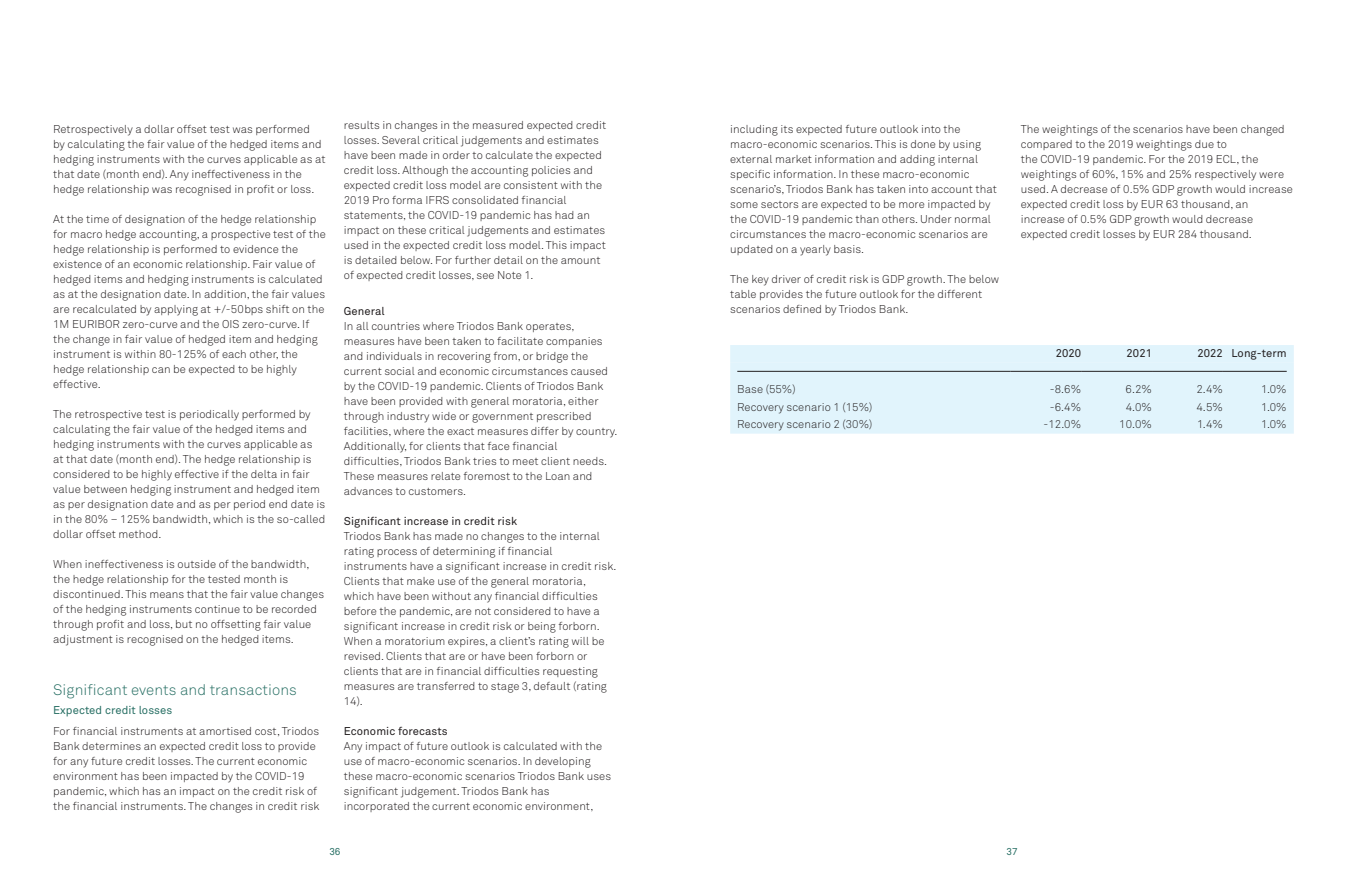
<style>
.page{position:relative;width:1347px;height:886px;background:#fff}
.page>*{position:absolute;margin:0;border:0;box-sizing:border-box;transform-origin:0 0}
.Bodytekst_kopie{font:15px "Akkurat Light Pro";letter-spacing:.005em;color:#297065}
.Bodytekst_kopie-2{font:11.25px/15px "Akkurat Light Pro";letter-spacing:.005em;color:#231f20}
._2-_Bodytekst{font:11.25px "Akkurat Light Pro";letter-spacing:.005em;color:#231f20}
._03b-Subkopje3-v2{font:11.25px "Akkurat Pro";letter-spacing:.005em;color:#231f20}
._2-_Bodytekst-2{font:11.25px "Akkurat Pro";letter-spacing:.005em;color:#231f20}
._03-Subkopje{font:11.25px "Akkurat Pro";letter-spacing:.005em;color:#297065}
.t1{font:10px "Akkurat Pro";color:#297065}
</style>
<div class="page">
<div style="left:730px;top:345px;width:563px;height:89px;background:#e1f4fc"></div>
<hr style="left:737px;top:371px;width:273px;height:1px;background:#231f20">
<hr style="left:1010px;top:371px;width:71px;height:1px;background:#231f20">
<hr style="left:1081px;top:371px;width:71px;height:1px;background:#231f20">
<hr style="left:1152px;top:371px;width:70px;height:1px;background:#231f20">
<hr style="left:1222px;top:371px;width:64px;height:1px;background:#231f20">
<p class="Bodytekst_kopie-2" style="left:53px;top:122px;width:274px">Retrospectively a dollar offset test was performed<br>by calculating the fair value of the hedged items and hedging instruments with the curves applicable as at that date (month end). Any ineffectiveness in the hedge relationship was recognised in profit or loss.</p>
<p class="Bodytekst_kopie-2" style="left:53px;top:212px;width:274px">At the time of designation of the hedge relationship for macro hedge accounting, a prospective test of the hedge relationship is performed to evidence the existence of an economic relationship. Fair value of hedged items and hedging instruments is calculated as at the designation date. In addition, the fair values are recalculated by applying at +/-50bps shift on the 1M EURIBOR zero-curve and the OIS zero-curve. If the change in fair value of hedged item and hedging instrument is within 80-125% of each other, the hedge relationship can be expected to be highly effective.</p>
<p class="Bodytekst_kopie-2" style="left:53px;top:407px;width:274px">The retrospective test is periodically performed by calculating the fair value of the hedged items and hedging instruments with the curves applicable as at that date (month end). The hedge relationship is considered to be highly effective if the delta in fair value between hedging instrument and hedged item as per designation date and as per period end date is in the 80% – 125% bandwidth, which is the so-called dollar offset method.</p>
<p class="Bodytekst_kopie-2" style="left:53px;top:557px;width:272px">When ineffectiveness is outside of the bandwidth, the hedge relationship for the tested month is discontinued. This means that the fair value changes of the hedging instruments continue to be recorded through profit and loss, but no offsetting fair value adjustment is recognised on the hedged items.</p>
<p class="Bodytekst_kopie" style="left:53px;top:681px;width:245px">Significant events and transactions</p>
<p class="_03-Subkopje" style="left:53px;top:703px;width:121px">Expected credit losses</p>
<p class="Bodytekst_kopie-2" style="left:53px;top:724px;width:268px">For financial instruments at amortised cost, Triodos Bank determines an expected credit loss to provide for any future credit losses. The current economic environment has been impacted by the COVID-19 pandemic, which has an impact on the credit risk of the financial instruments. The changes in credit risk</p>
<p class="Bodytekst_kopie-2" style="left:344px;top:118px;width:264px">results in changes in the measured expected credit losses. Several critical judgements and estimates have been made in order to calculate the expected credit loss. Although the accounting policies and expected credit loss model are consistent with the 2019 Pro forma IFRS consolidated financial statements, the COVID-19 pandemic has had an impact on these critical judgements and estimates used in the expected credit loss model. This impact is detailed below. For further detail on the amount of expected credit losses, see Note 1.</p>
<p class="_03b-Subkopje3-v2" style="left:344px;top:305px;width:42px">General</p>
<p class="Bodytekst_kopie-2" style="left:344px;top:319px;width:275px">In all countries where Triodos Bank operates, measures have been taken to facilitate companies and individuals in recovering from, or bridge the current social and economic circumstances caused by the COVID-19 pandemic. Clients of Triodos Bank have been provided with general moratoria, either through industry wide or government prescribed facilities, where the exact measures differ by country.<br>Additionally, for clients that face financial difficulties, Triodos Bank tries to meet client needs.<br>These measures relate foremost to the Loan and advances to customers.</p>
<p class="_03b-Subkopje3-v2" style="left:344px;top:515px;width:175px">Significant increase in credit risk</p>
<p class="Bodytekst_kopie-2" style="left:344px;top:529px;width:274px">Triodos Bank has made no changes to the internal rating process of determining if financial instruments have a significant increase in credit risk.<br>Clients that make use of the general moratoria, which have been without any financial difficulties before the pandemic, are not considered to have a significant increase in credit risk or being forborn.<br>When a moratorium expires, a client’s rating will be revised. Clients that are or have been forborn or clients that are in financial difficulties requesting measures are transferred to stage 3, default (rating 14).</p>
<p class="_03b-Subkopje3-v2" style="left:344px;top:725px;width:105px">Economic forecasts</p>
<p class="Bodytekst_kopie-2" style="left:344px;top:739px;width:269px">Any impact of future outlook is calculated with the use of macro-economic scenarios. In developing these macro-economic scenarios Triodos Bank uses significant judgement. Triodos Bank has incorporated the current economic environment,</p>
<p class="Bodytekst_kopie-2" style="left:730px;top:121px;width:268px">including its expected future outlook into the macro-economic scenarios. This is done by using external market information and adding internal specific information. In these macro-economic scenario’s, Triodos Bank has taken into account that some sectors are expected to be more impacted by the COVID-19 pandemic than others. Under normal circumstances the macro-economic scenarios are updated on a yearly basis.</p>
<p class="Bodytekst_kopie-2" style="left:730px;top:271px;width:271px">The key driver of credit risk is GDP growth. The below table provides the future outlook for the different scenarios defined by Triodos Bank.</p>
<p class="Bodytekst_kopie-2" style="left:1020px;top:121px;width:273px">The weightings of the scenarios have been changed compared to the 2019 weightings due to<br>the COVID-19 pandemic. For the 2019 ECL, the weightings of 60%, 15% and 25% respectively were used. A decrease of 0.5% GDP growth would increase expected credit loss by EUR 63 thousand, an increase of 0.5% GDP growth would decrease expected credit losses by EUR 284 thousand.</p>
<p class="_2-_Bodytekst-2" style="left:1055px;top:347px;width:27px">2020</p>
<p class="_2-_Bodytekst-2" style="left:1126px;top:347px;width:27px">2021</p>
<p class="_2-_Bodytekst-2" style="left:1197px;top:347px;width:27px">2022</p>
<p class="_2-_Bodytekst-2" style="left:1231px;top:347px;width:57px">Long-term</p>
<p class="_2-_Bodytekst" style="left:737px;top:382px;width:60px">Base (55%)</p>
<p class="_2-_Bodytekst" style="left:1049px;top:382px;width:33px">-8.6%</p>
<p class="_2-_Bodytekst" style="left:1125px;top:382px;width:28px">6.2%</p>
<p class="_2-_Bodytekst" style="left:1196px;top:382px;width:28px">2.4%</p>
<p class="_2-_Bodytekst" style="left:1261px;top:382px;width:27px">1.0%</p>
<p class="_2-_Bodytekst" style="left:737px;top:400px;width:137px">Recovery scenario 1 (15%)</p>
<p class="_2-_Bodytekst" style="left:1049px;top:400px;width:33px">-6.4%</p>
<p class="_2-_Bodytekst" style="left:1125px;top:400px;width:28px">4.0%</p>
<p class="_2-_Bodytekst" style="left:1196px;top:400px;width:28px">4.5%</p>
<p class="_2-_Bodytekst" style="left:1261px;top:400px;width:27px">1.0%</p>
<p class="_2-_Bodytekst" style="left:737px;top:418px;width:137px">Recovery scenario 2 (30%)</p>
<p class="_2-_Bodytekst" style="left:1043px;top:418px;width:39px">-12.0%</p>
<p class="_2-_Bodytekst" style="left:1119px;top:418px;width:34px">10.0%</p>
<p class="_2-_Bodytekst" style="left:1197px;top:418px;width:27px">1.4%</p>
<p class="_2-_Bodytekst" style="left:1261px;top:418px;width:27px">1.0%</p>
<p class="t1" style="left:329px;top:845px;width:13px">36</p>
<p class="t1" style="left:1006px;top:845px;width:13px">37</p>
</div>
